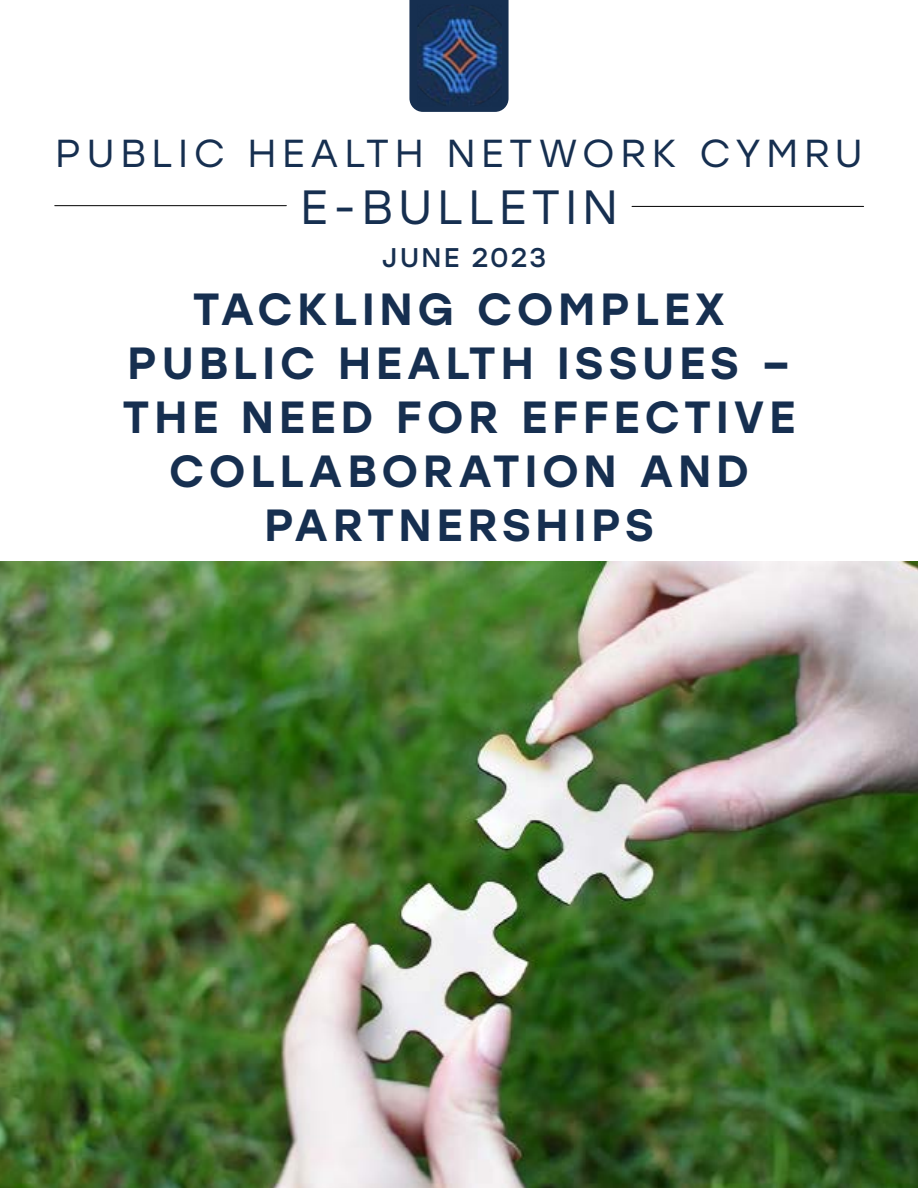
<style>
.page{position:relative;width:918px;height:1188px;background:#fff}
.page>*{position:absolute;margin:0;border:0;box-sizing:border-box;transform-origin:0 0}
.t1{font:48px "Stolzl";letter-spacing:.1em;color:#162f50}
.t2{font:500 45px/54px "Stolzl";letter-spacing:.1em;color:#162f50;text-align:center}
.t3{font:39px "Stolzl";letter-spacing:.14em;color:#162f50}
.t4{font:27px "Stolzl";letter-spacing:.08em;color:#162f50}
</style>
<div class="page">
<svg style="left:409px;top:0;width:100px;height:112px"></svg>
<img style="left:418px;top:4px;width:83px;height:102px">
<img style="left:0;top:562px;width:918px;height:626px">
<hr style="left:55px;top:205px;width:231px;height:1px;background:#000">
<hr style="left:632px;top:206px;width:232px;height:1px;background:#000">
<p class="t3" style="left:55px;top:126px;width:809px">PUBLIC HEALTH NETWORK CYMRU</p>
<p class="t1" style="left:300px;top:174px;width:319px">E-BULLETIN</p>
<p class="t4" style="left:382px;top:238px;width:165px">JUNE 2023</p>
<p class="t2" style="left:122px;top:280px;width:675px">TACKLING COMPLEX<br>PUBLIC HEALTH ISSUES –<br>THE NEED FOR EFFECTIVE<br>COLLABORATION AND<br>PARTNERSHIPS</p>
</div>
